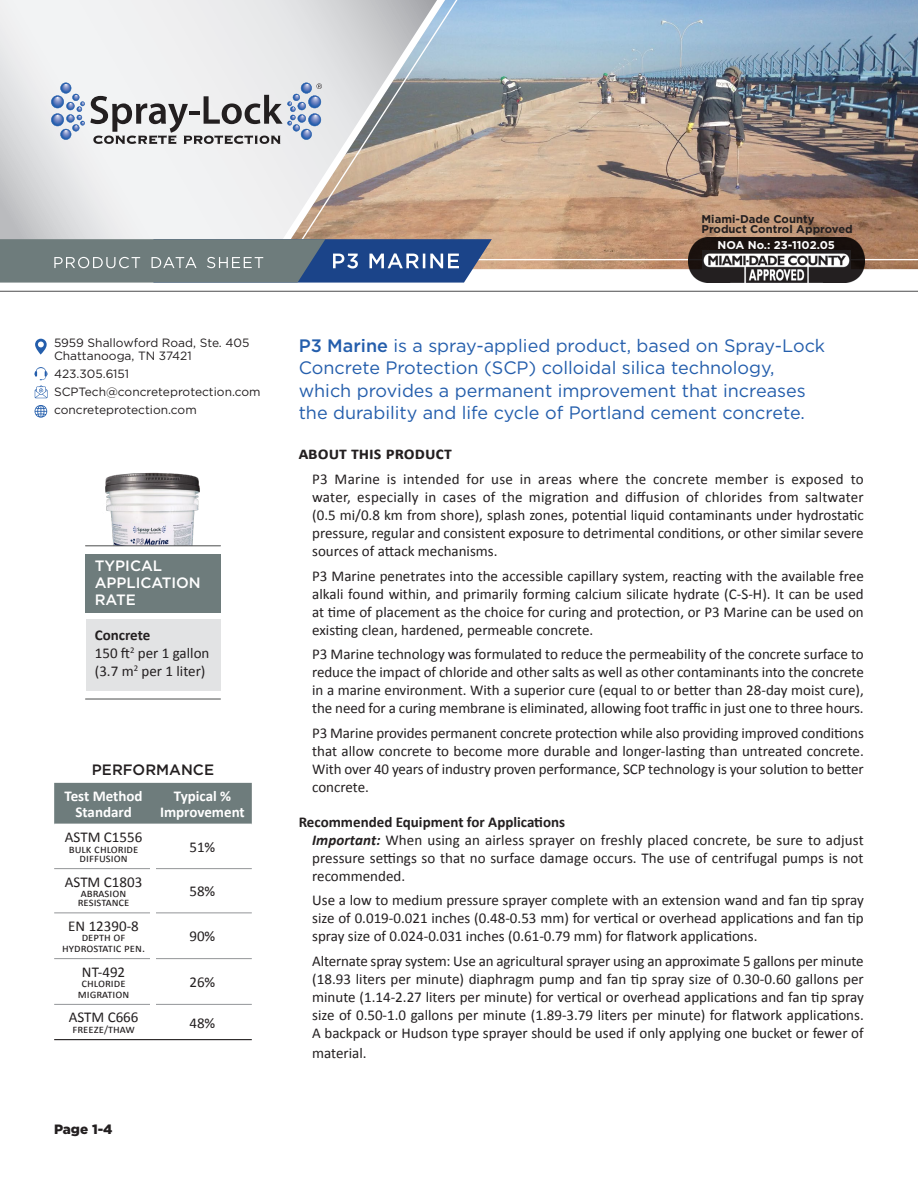
<style>
.page{position:relative;width:918px;height:1188px;background:#fff}
.page>*{position:absolute;margin:0;border:0;box-sizing:border-box;transform-origin:0 0}
.t1{font:18px/22.5px "Gotham";color:#245eac}
.t2{font:700 18px "Calibri";color:#231f20}
.t3{font:15px/18px "Calibri";color:#231f20;text-align:justify}
.t4{font:700 15px/16.5px "Calibri";color:#fff;text-align:center}
.t5{font:500 15px/17.2px "Gotham";letter-spacing:-.005em;color:#fff}
.t6{font:500 15px "Gotham";color:#231f20}
.t7{font:900 13.5px "Gotham";color:#231f20}
.t8{font:12px/18px "Gotham";color:#231f20}
.t9{font:12px/9px "Calibri";color:#231f20;text-align:center}
.t10{font:700 11.25px/10.5px "Gotham";color:#231f20}
.t11{font:700 11.25px "Gotham";color:#fff}
.s1{font-weight:700}
.s2{font-size:10.5px}
.s3{font-weight:500}
.s4{font-weight:700;font-style:italic}
</style>
<div class="page">
<hr style="left:0;top:291px;width:918px;height:1px;background:#4b4c4d">
<svg style="left:0;top:0;width:272px;height:239px"></svg>
<img style="left:287px;top:0;width:631px;height:261px">
<svg style="left:51px;top:83px;width:271px;height:61px"></svg>
<svg style="left:0;top:239px;width:492px;height:44px"></svg>
<img style="left:105px;top:472px;width:95px;height:73px">
<div style="left:86px;top:555px;width:135px;height:58px;background:#6e7c7c"></div>
<div style="left:86px;top:619px;width:135px;height:71px;background:#e2e3e4"></div>
<hr style="left:86px;top:699px;width:135px;height:1px;background:#4b4c4d">
<hr style="left:86px;top:545px;width:135px;height:1px;background:#4b4c4d">
<div style="left:54px;top:783px;width:198px;height:41px;background:#6e7c7c"></div>
<hr style="left:54px;top:868px;width:96px;height:1px;background:#939598">
<hr style="left:156px;top:868px;width:96px;height:1px;background:#939598">
<hr style="left:54px;top:913px;width:96px;height:1px;background:#939598">
<hr style="left:156px;top:913px;width:96px;height:1px;background:#939598">
<hr style="left:54px;top:958px;width:96px;height:1px;background:#939598">
<hr style="left:156px;top:958px;width:96px;height:1px;background:#939598">
<hr style="left:54px;top:1004px;width:96px;height:1px;background:#939598">
<hr style="left:156px;top:1004px;width:96px;height:1px;background:#939598">
<hr style="left:54px;top:1039px;width:99px;height:1px;background:#231f20">
<hr style="left:153px;top:1039px;width:99px;height:1px;background:#231f20">
<svg style="left:35px;top:405px;width:12px;height:13px"></svg>
<svg style="left:35px;top:339px;width:12px;height:16px"></svg>
<svg style="left:34px;top:367px;width:14px;height:31px"></svg>
<img style="left:688px;top:238px;width:176px;height:45px">
<p class="t8" style="left:54px;top:336px;width:197px;line-height:13.5px">5959 Shallowford Road, Ste. 405<br>Chattanooga, TN 37421</p>
<p class="t8" style="left:54px;top:365px;width:208px">423.305.6151<br>SCPTech@concreteprotection.com concreteprotection.com</p>
<p class="t5" style="left:95px;top:556px;width:107px">TYPICAL<br>APPLICATION<br>RATE</p>
<p class="t3" style="left:95px;top:625px;width:116px;text-align:left"><span class="s1">Concrete<br></span>150 ft<sup>2</sup> per 1 gallon (3.7 m<sup>2</sup> per 1 liter)</p>
<p class="t6" style="left:92px;top:761px;width:124px">PERFORMANCE</p>
<p class="t4" style="left:65px;top:787px;width:80px">Test Method<br>Standard</p>
<p class="t4" style="left:160px;top:787px;width:86px">Typical %<br>Improvement</p>
<p class="t3" style="left:65px;top:828px;width:79px">ASTM C1556</p>
<p class="t9" style="left:69px;top:844px;width:71px">bulk chloride diffusion</p>
<p class="t3" style="left:189px;top:838px;width:27px">51%</p>
<p class="t3" style="left:65px;top:872px;width:79px">ASTM C1803</p>
<p class="t9" style="left:78px;top:888px;width:53px;text-align:left">abrasion resistance</p>
<p class="t3" style="left:189px;top:882px;width:27px">58%</p>
<p class="t3" style="left:68px;top:916px;width:72px">EN 12390-8</p>
<p class="t9" style="left:62px;top:932px;width:84px;line-height:10.5px">depth of hydrostatic pen.</p>
<p class="t3" style="left:189px;top:927px;width:27px">90%</p>
<p class="t3" style="left:82px;top:962px;width:45px">NT-492</p>
<p class="t9" style="left:78px;top:978px;width:53px;line-height:10.5px">chloride migration</p>
<p class="t3" style="left:189px;top:973px;width:27px">26%</p>
<p class="t3" style="left:69px;top:1008px;width:71px">ASTM C666</p>
<p class="t9" style="left:72px;top:1024px;width:64px">freeze<span class="s2">/</span>thaw</p>
<p class="t3" style="left:189px;top:1013px;width:27px">48%</p>
<p class="t7" style="left:54px;top:1121px;width:60px">Page 1-4</p>
<p class="t10" style="left:702px;top:213px;width:153px">Miami-Dade County<br>Product Control Approved</p>
<p class="t11" style="left:718px;top:239px;width:119px">NOA No.: 23-1102.05</p>
<p class="t1" style="left:299px;top:334px;width:528px"><span class="s3">P3 Marine</span> is a spray-applied product, based on Spray-Lock Concrete Protection (SCP) colloidal silica technology, which provides a permanent improvement that increases the durability and life cycle of Portland cement concrete.</p>
<p class="t2" style="left:299px;top:440px;width:155px">about this product</p>
<p class="t3" style="left:312px;top:469px;width:553px">P3 Marine is intended for use in areas where the concrete member is exposed to water, especially in cases of the migration and diffusion of chlorides from saltwater (0.5 mi/0.8 km from shore), splash zones, potential liquid contaminants under hydrostatic pressure, regular and consistent exposure to detrimental conditions, or other similar severe sources of attack mechanisms.</p>
<p class="t3" style="left:312px;top:566px;width:553px">P3 Marine penetrates into the accessible capillary system, reacting with the available free alkali found within, and primarily forming calcium silicate hydrate (C-S-H). It can be used at time of placement as the choice for curing and protection, or P3 Marine can be used on existing clean, hardened, permeable concrete.</p>
<p class="t3" style="left:312px;top:645px;width:553px">P3 Marine technology was formulated to reduce the permeability of the concrete surface to reduce the impact of chloride and other salts as well as other contaminants into the concrete in a marine environment. With a superior cure (equal to or better than 28-day moist cure), the need for a curing membrane is eliminated, allowing foot traffic in just one to three hours.</p>
<p class="t3" style="left:312px;top:724px;width:553px">P3 Marine provides permanent concrete protection while also providing improved conditions that allow concrete to become more durable and longer-lasting than untreated concrete.<br>With over 40 years of industry proven performance, SCP technology is your solution to better concrete.</p>
<p class="t3" style="left:312px;top:812px;width:553px;text-align:left;text-indent:-14px"><span class="s1">Recommended Equipment for Applications<br></span><span class="s4">Important:</span> When using an airless sprayer on freshly placed concrete, be sure to adjust pressure settings so that no surface damage occurs. The use of centrifugal pumps is not recommended.</p>
<p class="t3" style="left:312px;top:891px;width:553px">Use a low to medium pressure sprayer complete with an extension wand and fan tip spray size of 0.019-0.021 inches (0.48-0.53 mm) for vertical or overhead applications and fan tip spray size of 0.024-0.031 inches (0.61-0.79 mm) for flatwork applications.</p>
<p class="t3" style="left:312px;top:952px;width:553px">Alternate spray system: Use an agricultural sprayer using an approximate 5 gallons per minute (18.93 liters per minute) diaphragm pump and fan tip spray size of 0.30-0.60 gallons per minute (1.14-2.27 liters per minute) for vertical or overhead applications and fan tip spray size of 0.50-1.0 gallons per minute (1.89-3.79 liters per minute) for flatwork applications.<br>A backpack or Hudson type sprayer should be used if only applying one bucket or fewer of</p>
<p class="t3" style="left:312px;top:1043px;width:56px">material.</p>
</div>
